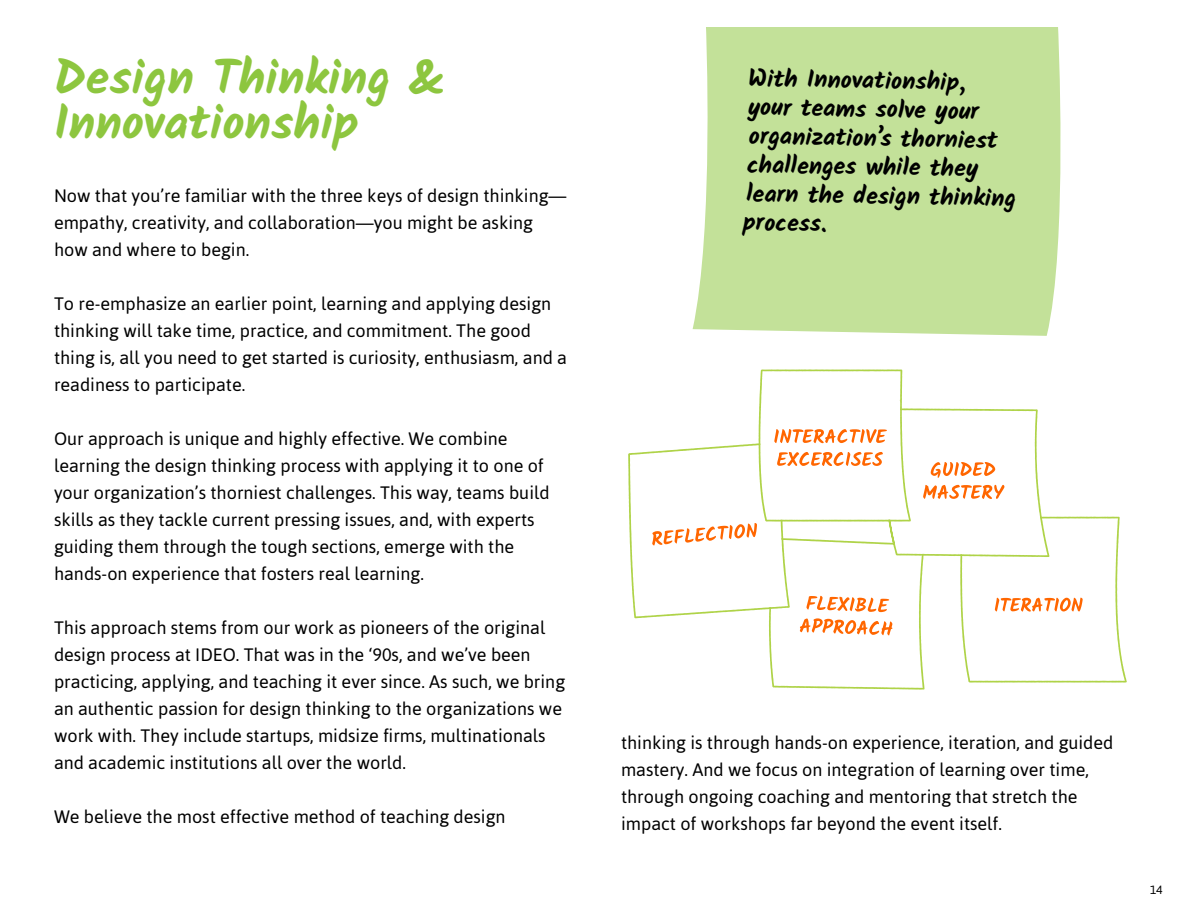
<style>
.page{position:relative;width:1188px;height:918px;background:#fff}
.page>*{position:absolute;margin:0;border:0;box-sizing:border-box;transform-origin:0 0}
.t1{font:700 48px/45px "Kalam";color:#8dc63f}
.t2{font:700 24px/28.8px "Kalam";color:#000}
.t3{font:18px/27px "Asap";color:#000}
.t4{font:12px "Asap";color:#000}
</style>
<div class="page">
<svg style="left:628px;top:369px;width:499px;height:321px"></svg>
<div style="left:693px;top:27px;width:368px;height:309px;background:#c3e199"></div>
<h1 class="t1" style="left:54px;top:55px;width:394px">Design Thinking &amp;<br>Innovationship</h1>
<p class="t3" style="left:54px;top:182px;width:514px">Now that you’re familiar with the three keys of design thinking— empathy, creativity, and collaboration—you might be asking how and where to begin.</p>
<p class="t3" style="left:54px;top:290px;width:514px">To re-emphasize an earlier point, learning and applying design thinking will take time, practice, and commitment. The good thing is, all you need to get started is curiosity, enthusiasm, and a readiness to participate.</p>
<p class="t3" style="left:54px;top:425px;width:497px">Our approach is unique and highly effective. We combine learning the design thinking process with applying it to one of your organization’s thorniest challenges. This way, teams build skills as they tackle current pressing issues, and, with experts guiding them through the tough sections, emerge with the hands-on experience that fosters real learning.</p>
<p class="t3" style="left:54px;top:614px;width:513px">This approach stems from our work as pioneers of the original design process at IDEO. That was in the ‘90s, and we’ve been practicing, applying, and teaching it ever since. As such, we bring an authentic passion for design thinking to the organizations we work with. They include startups, midsize firms, multinationals and academic institutions all over the world.</p>
<p class="t3" style="left:54px;top:803px;width:453px">We believe the most effective method of teaching design</p>
<h2 class="t2" style="left:746px;top:64px;width:274px;rotate:1deg">With Innovationship,<br>your teams solve your organization’s thorniest challenges while they learn the design thinking process.</h2>
<p class="t3" style="left:621px;top:729px;width:494px">thinking is through hands-on experience, iteration, and guided mastery. And we focus on integration of learning over time, through ongoing coaching and mentoring that stretch the impact of workshops far beyond the event itself.</p>
<p class="t4" style="left:1150px;top:883px;width:14px">14</p>
</div>
